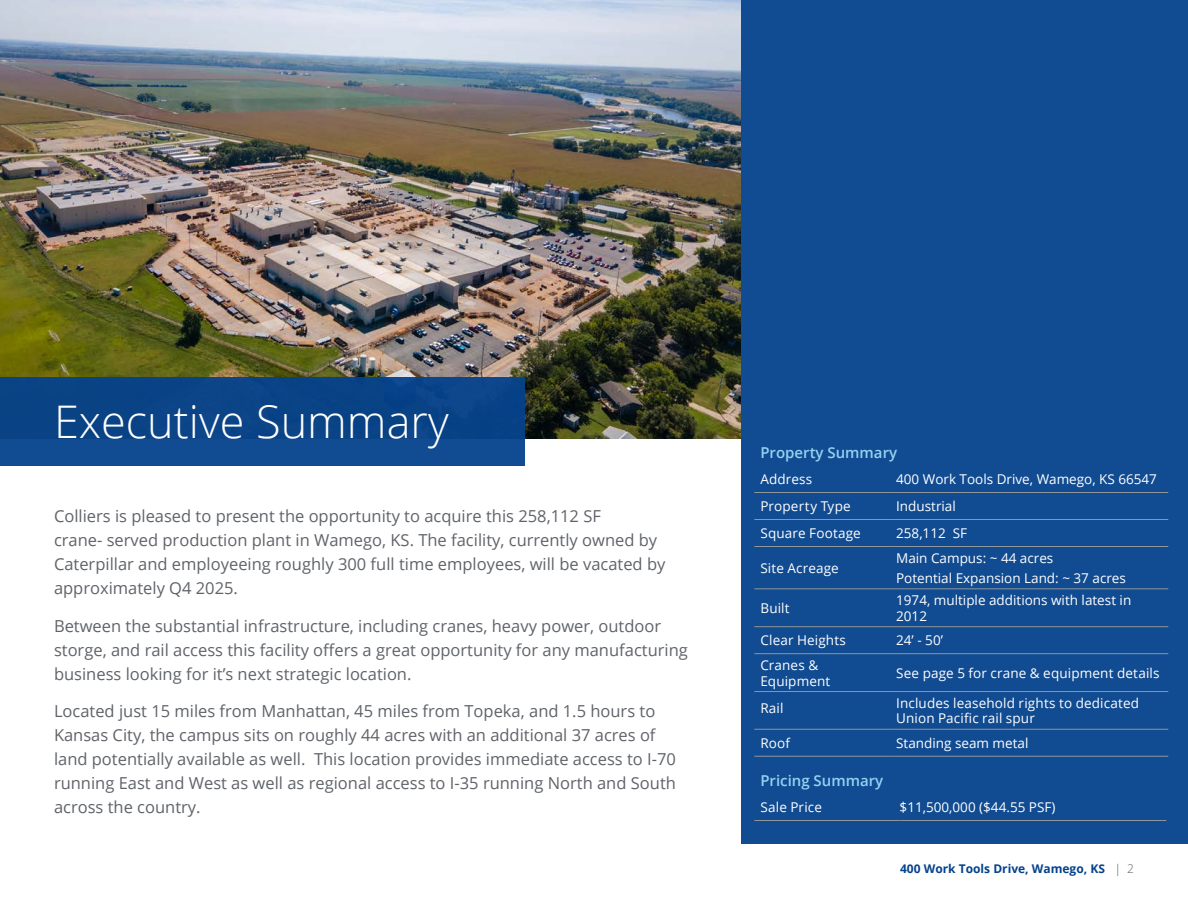
<style>
.page{position:relative;width:1188px;height:918px;background:#fff}
.page>*{position:absolute;margin:0;border:0;box-sizing:border-box;transform-origin:0 0}
.H1_-_White{font:300 45px "Open Sans";color:#fff}
.Copy_-_Extra_Line_Spacing{font:16.5px/24px "Open Sans";color:#5f6369}
.cwTABLE_TITLE{font:600 15px "Open Sans";color:#95d2f2}
.cwTABLE_BODY{font:13.5px/15.5px "Open Sans";color:#fff}
.cwTABLE_ROW_HEADER{font:13.5px/15.6px "Open Sans";letter-spacing:.01em;color:#fff}
.t1{font:700 12px "Open Sans";color:#05428c}
.s1{font-weight:300;font-style:italic;color:#5f6369}
.s2{font-weight:300;color:#5f6369}
</style>
<div class="page">
<img style="left:0;top:0;width:741px;height:438px">
<div style="left:741px;top:0;width:447px;height:844px;background:#114b91"></div>
<div style="left:0;top:377px;width:525px;height:88px;background:#05428c"></div>
<hr style="left:754px;top:820px;width:146px;height:1px;background:#929799">
<hr style="left:900px;top:820px;width:266px;height:1px;background:#929799">
<hr style="left:754px;top:492px;width:136px;height:1px;background:#929799">
<hr style="left:890px;top:492px;width:278px;height:1px;background:#929799">
<hr style="left:754px;top:519px;width:136px;height:1px;background:#929799">
<hr style="left:890px;top:519px;width:278px;height:1px;background:#929799">
<hr style="left:754px;top:546px;width:136px;height:1px;background:#929799">
<hr style="left:890px;top:546px;width:278px;height:1px;background:#929799">
<hr style="left:754px;top:588px;width:136px;height:1px;background:#929799">
<hr style="left:890px;top:588px;width:278px;height:1px;background:#929799">
<hr style="left:754px;top:626px;width:136px;height:1px;background:#929799">
<hr style="left:890px;top:626px;width:278px;height:1px;background:#929799">
<hr style="left:754px;top:653px;width:136px;height:1px;background:#929799">
<hr style="left:890px;top:653px;width:278px;height:1px;background:#929799">
<hr style="left:754px;top:691px;width:136px;height:1px;background:#929799">
<hr style="left:890px;top:691px;width:278px;height:1px;background:#929799">
<hr style="left:754px;top:729px;width:136px;height:1px;background:#929799">
<hr style="left:890px;top:729px;width:278px;height:1px;background:#929799">
<hr style="left:754px;top:756px;width:136px;height:1px;background:#929799">
<hr style="left:890px;top:756px;width:278px;height:1px;background:#929799">
<p class="H1_-_White" style="left:54px;top:391px;width:396px">Executive Summary</p>
<p class="Copy_-_Extra_Line_Spacing" style="left:54px;top:504px;width:613px">Colliers is pleased to present the opportunity to acquire this 258,112 SF<br>crane- served production plant in Wamego, KS. The facility, currently owned by Caterpillar and employeeing roughly 300 full time employees, will be vacated by approximately Q4 2025.</p>
<p class="Copy_-_Extra_Line_Spacing" style="left:54px;top:613px;width:635px">Between the substantial infrastructure, including cranes, heavy power, outdoor storge, and rail access this facility offers a great opportunity for any manufacturing business looking for it’s next strategic location.</p>
<p class="Copy_-_Extra_Line_Spacing" style="left:54px;top:699px;width:623px">Located just 15 miles from Manhattan, 45 miles from Topeka, and 1.5 hours to Kansas City, the campus sits on roughly 44 acres with an additional 37 acres of land potentially available as well. This location provides immediate access to I-70 running East and West as well as regional access to I-35 running North and South across the country.</p>
<p class="cwTABLE_TITLE" style="left:760px;top:442px;width:138px">Property Summary</p>
<p class="cwTABLE_ROW_HEADER" style="left:760px;top:471px;width:54px">Address</p>
<p class="cwTABLE_BODY" style="left:896px;top:471px;width:262px">400 Work Tools Drive, Wamego, KS 66547</p>
<p class="cwTABLE_ROW_HEADER" style="left:760px;top:498px;width:92px">Property Type</p>
<p class="cwTABLE_BODY" style="left:896px;top:498px;width:61px">Industrial</p>
<p class="cwTABLE_ROW_HEADER" style="left:760px;top:525px;width:102px">Square Footage</p>
<p class="cwTABLE_BODY" style="left:896px;top:525px;width:73px">258,112 SF</p>
<p class="cwTABLE_ROW_HEADER" style="left:760px;top:560px;width:80px">Site Acreage</p>
<p class="cwTABLE_BODY" style="left:896px;top:550px;width:159px">Main Campus: ~ 44 acres</p>
<p class="cwTABLE_BODY" style="left:896px;top:570px;width:231px">Potential Expansion Land: ~ 37 acres</p>
<p class="cwTABLE_ROW_HEADER" style="left:760px;top:600px;width:31px">Built</p>
<p class="cwTABLE_BODY" style="left:896px;top:592px;width:237px">1974, multiple additions with latest in<br>2012</p>
<p class="cwTABLE_ROW_HEADER" style="left:760px;top:632px;width:87px">Clear Heights</p>
<p class="cwTABLE_BODY" style="left:896px;top:632px;width:48px">24’ - 50’</p>
<p class="cwTABLE_ROW_HEADER" style="left:760px;top:657px;width:71px">Cranes &amp;<br>Equipment</p>
<p class="cwTABLE_ROW_HEADER" style="left:896px;top:665px;width:265px">See page 5 for crane &amp; equipment details</p>
<p class="cwTABLE_ROW_HEADER" style="left:760px;top:700px;width:25px">Rail</p>
<p class="cwTABLE_ROW_HEADER" style="left:896px;top:695px;width:244px">Includes leasehold rights to dedicated<br>Union Pacific rail spur</p>
<p class="cwTABLE_ROW_HEADER" style="left:760px;top:735px;width:31px">Roof</p>
<p class="cwTABLE_BODY" style="left:896px;top:735px;width:134px">Standing seam metal</p>
<p class="cwTABLE_TITLE" style="left:760px;top:770px;width:124px">Pricing Summary</p>
<p class="cwTABLE_ROW_HEADER" style="left:760px;top:799px;width:63px">Sale Price</p>
<p class="cwTABLE_BODY" style="left:900px;top:799px;width:157px">$11,500,000 ($44.55 PSF)</p>
<p class="t1" style="left:900px;top:860px;width:235px">400 Work Tools Drive, Wamego, KS <span class="s1">|</span> <span class="s2">2</span></p>
</div>
